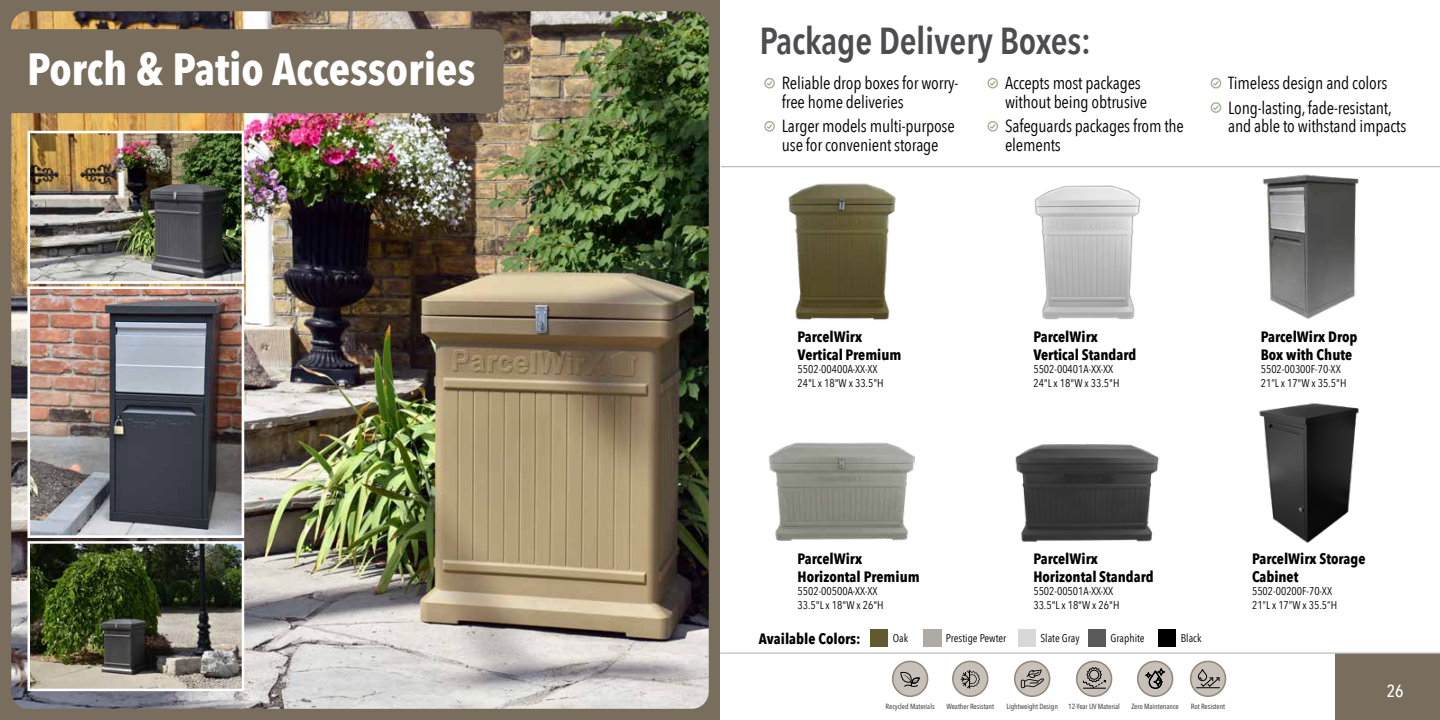
<style>
.page{position:relative;width:1440px;height:720px;background:#fff}
.page>*{position:absolute;margin:0;border:0;box-sizing:border-box;transform-origin:0 0}
.t1{font:55px "Pictypo Two";color:#9fb095}
.t2{font:700 45px "Avenir Next Condensed";color:#fff}
.t3{font:600 37.5px "Avenir Next Condensed";letter-spacing:-.01em;color:#4d4d4f}
.t4{font:17.5px/18.8px "Avenir Next Condensed";letter-spacing:-.01em;color:#000}
.t5{font:500 17.5px "Avenir Next Condensed";color:#fff}
.t6{font:700 15px/18px "Avenir Next Condensed";color:#000}
.t7{font:11.25px/13.8px "Avenir Next Condensed";color:#000}
.t8{font:500 7.5px "Avenir Next Condensed";letter-spacing:-.01em;color:#4d4d4f}
</style>
<div class="page">
<div style="left:1336px;top:653px;width:104px;height:67px;background:#796d5d"></div>
<hr style="left:720px;top:652px;width:720px;height:2px;background:#bcbec0">
<svg style="left:1015px;top:661px;width:35px;height:35px"></svg>
<svg style="left:1018px;top:664px;width:29px;height:29px"></svg>
<svg style="left:1021px;top:670px;width:23px;height:18px"></svg>
<div style="left:1014px;top:661px;width:36px;height:36px;border:2px solid #94897c;border-radius:50%"></div>
<div style="left:1138px;top:661px;width:35px;height:35px;background:#a9a095;border-radius:50%"></div>
<svg style="left:1139px;top:663px;width:32px;height:32px"></svg>
<svg style="left:1145px;top:665px;width:20px;height:24px"></svg>
<div style="left:1137px;top:661px;width:36px;height:36px;border:2px solid #94897c;border-radius:50%"></div>
<svg style="left:1077px;top:661px;width:35px;height:35px"></svg>
<svg style="left:1080px;top:664px;width:29px;height:29px"></svg>
<svg style="left:1082px;top:667px;width:24px;height:22px"></svg>
<div style="left:1076px;top:661px;width:36px;height:36px;border:2px solid #94897c;border-radius:50%"></div>
<svg style="left:1191px;top:661px;width:35px;height:35px"></svg>
<svg style="left:1194px;top:664px;width:28px;height:29px"></svg>
<svg style="left:1196px;top:665px;width:24px;height:28px"></svg>
<div style="left:1190px;top:661px;width:36px;height:36px;border:2px solid #94897c;border-radius:50%"></div>
<svg style="left:893px;top:661px;width:35px;height:35px"></svg>
<div style="left:898px;top:667px;width:26px;height:25px;background:#c8c1ba"></div>
<svg style="left:900px;top:671px;width:20px;height:16px"></svg>
<div style="left:892px;top:661px;width:36px;height:36px;border:2px solid #94897c;border-radius:50%"></div>
<svg style="left:953px;top:661px;width:35px;height:35px"></svg>
<div style="left:957px;top:665px;width:27px;height:27px;background:#c8c1ba"></div>
<svg style="left:961px;top:670px;width:19px;height:19px"></svg>
<div style="left:952px;top:661px;width:36px;height:36px;border:2px solid #94897c;border-radius:50%"></div>
<div style="left:0;top:0;width:720px;height:720px;background:#796d5d"></div>
<img style="left:11px;top:11px;width:698px;height:698px">
<svg style="left:11px;top:29px;width:493px;height:84px"></svg>
<hr style="left:721px;top:166px;width:719px;height:1px;background:#bcbec0">
<img style="left:32px;top:290px;width:208px;height:244px">
<div style="left:28px;top:286px;width:216px;height:252px;border:3px solid #fff"></div>
<img style="left:32px;top:135px;width:208px;height:145px">
<div style="left:28px;top:131px;width:216px;height:153px;border:3px solid #fff"></div>
<div style="left:870px;top:629px;width:18px;height:18px;background:#615930"></div>
<div style="left:923px;top:629px;width:18px;height:18px;background:#b0aba2"></div>
<div style="left:1018px;top:629px;width:18px;height:18px;background:#d8d8d8"></div>
<div style="left:1088px;top:629px;width:18px;height:18px;background:#5a5a5a"></div>
<div style="left:1158px;top:629px;width:18px;height:18px;background:#000"></div>
<img style="left:1034px;top:185px;width:107px;height:135px">
<img style="left:788px;top:183px;width:108px;height:137px">
<img style="left:1015px;top:444px;width:145px;height:98px">
<img style="left:1262px;top:174px;width:97px;height:145px">
<img style="left:769px;top:442px;width:145px;height:99px">
<img style="left:1259px;top:403px;width:100px;height:140px">
<img style="left:31px;top:544px;width:210px;height:144px">
<div style="left:28px;top:541px;width:216px;height:150px;border:2px solid #fff"></div>
<h2 class="t2" style="left:27px;top:42px;width:450px">Porch &amp; Patio Accessories</h2>
<h3 class="t3" style="left:759px;top:9px;width:334px">Package Delivery Boxes:</h3>
<h1 class="t1" style="left:759px;top:41px;width:22px">3</h1>
<p class="t4" style="left:782px;top:73px;width:178px">Reliable drop boxes for worry&shy;free home deliveries</p>
<h1 class="t1" style="left:759px;top:84px;width:22px">3</h1>
<p class="t4" style="left:782px;top:116px;width:174px">Larger models multi-purpose use for convenient storage</p>
<h1 class="t1" style="left:983px;top:41px;width:22px">3</h1>
<p class="t4" style="left:1005px;top:73px;width:144px">Accepts most packages without being obtrusive</p>
<h1 class="t1" style="left:983px;top:84px;width:22px">3</h1>
<p class="t4" style="left:1005px;top:116px;width:180px">Safeguards packages from the elements</p>
<h1 class="t1" style="left:1206px;top:41px;width:22px">3</h1>
<p class="t4" style="left:1228px;top:73px;width:161px">Timeless design and colors</p>
<h1 class="t1" style="left:1206px;top:65px;width:22px">3</h1>
<p class="t4" style="left:1228px;top:97px;width:180px">Long-lasting, fade-resistant, and able to withstand impacts</p>
<p class="t6" style="left:798px;top:327px;width:105px">ParcelWirx<br>Vertical Premium</p>
<p class="t7" style="left:798px;top:362px;width:88px">5502-00400A-XX-XX<br>24"L x 18"W x 33.5"H</p>
<p class="t6" style="left:1033px;top:327px;width:105px">ParcelWirx<br>Vertical Standard</p>
<p class="t7" style="left:1033px;top:362px;width:88px">5502-00401A-XX-XX<br>24"L x 18"W x 33.5"H</p>
<p class="t6" style="left:1261px;top:327px;width:98px">ParcelWirx Drop<br>Box with Chute</p>
<p class="t7" style="left:1261px;top:362px;width:87px">5502-00300F-70-XX<br>21”L x 17"W x 35.5"H</p>
<p class="t6" style="left:798px;top:549px;width:124px">ParcelWirx<br>Horizontal Premium</p>
<p class="t7" style="left:798px;top:584px;width:88px">5502-00500A-XX-XX<br>33.5"L x 18"W x 26"H</p>
<p class="t6" style="left:1033px;top:549px;width:122px">ParcelWirx<br>Horizontal Standard</p>
<p class="t7" style="left:1033px;top:584px;width:88px">5502-00501A-XX-XX<br>33.5"L x 18"W x 26"H</p>
<p class="t6" style="left:759px;top:630px;width:104px">Available Colors:</p>
<p class="t7" style="left:893px;top:631px;width:17px">Oak</p>
<p class="t7" style="left:946px;top:631px;width:62px">Prestige Pewter</p>
<p class="t7" style="left:1040px;top:631px;width:41px">Slate Gray</p>
<p class="t7" style="left:1111px;top:631px;width:36px">Graphite</p>
<p class="t7" style="left:1181px;top:631px;width:22px">Black</p>
<p class="t6" style="left:1252px;top:549px;width:115px">ParcelWirx Storage<br>Cabinet</p>
<p class="t7" style="left:1252px;top:584px;width:87px">5502-00200F-70-XX<br>21”L x 17”W x 35.5”H</p>
<p class="t5" style="left:1387px;top:681px;width:18px">26</p>
<p class="t8" style="left:886px;top:702px;width:51px">Recycled Materials</p>
<p class="t8" style="left:946px;top:702px;width:49px">Weather Resistant</p>
<p class="t8" style="left:1006px;top:702px;width:53px">Lightweight Design</p>
<p class="t8" style="left:1068px;top:702px;width:53px">12-Year UV Material</p>
<p class="t8" style="left:1131px;top:702px;width:49px">Zero Maintenance</p>
<p class="t8" style="left:1191px;top:702px;width:36px">Rot Resistent</p>
</div>
